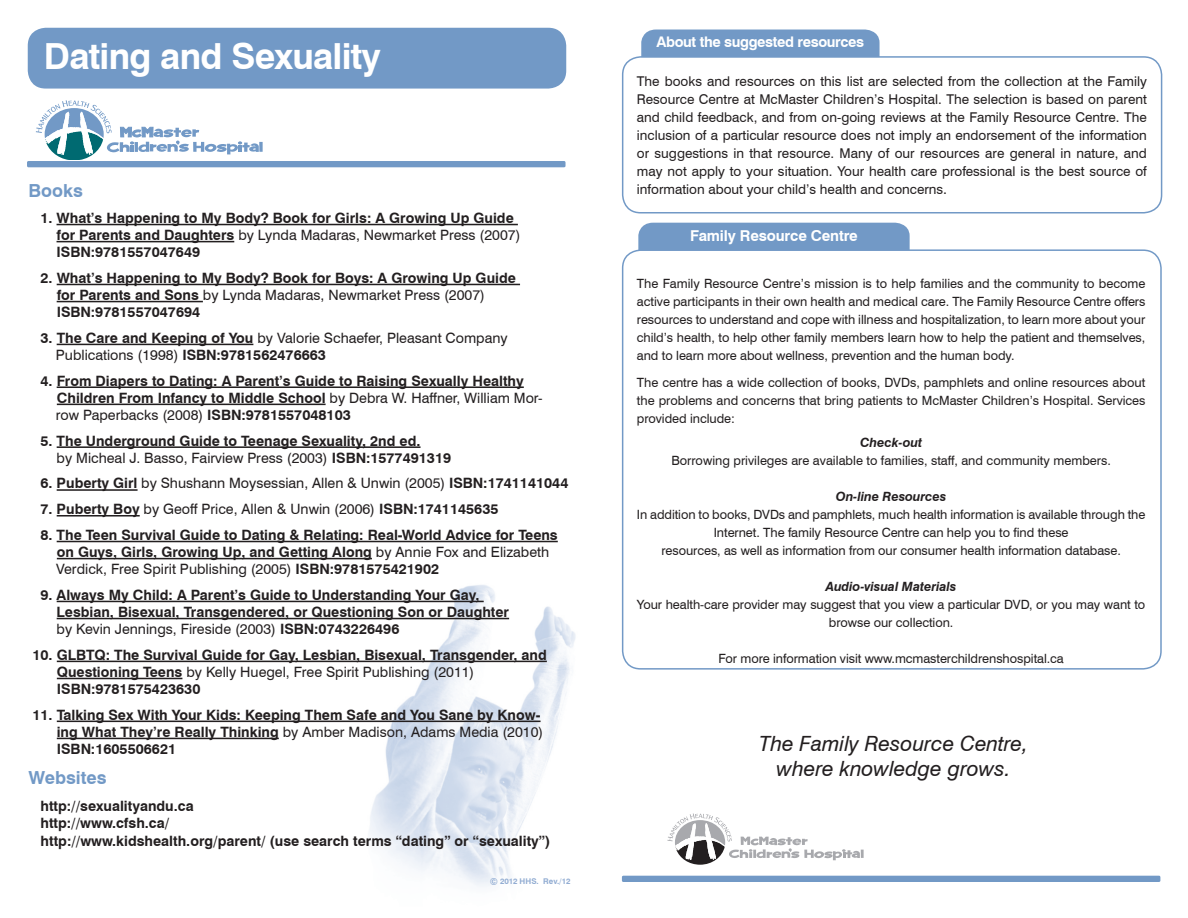
<style>
.page{position:relative;width:1188px;height:918px;background:#fff}
.page>*{position:absolute;margin:0;border:0;box-sizing:border-box;transform-origin:0 0}
.t1{font:700 36px "Swiss 721 BT";letter-spacing:-.02em;color:#fff}
.t2{font:italic 21px/25.2px "Swiss 721 BT";color:#231f20;text-align:center}
.t3{font:700 18px "Swiss 721 BT";color:#7299c6}
.t4{font:700 15px "Swiss 721 BT";letter-spacing:-.01em;color:#fff}
.t5{font:700 14.7px "Swiss 721 BT";letter-spacing:-.025em;color:#fff}
.t6{font:700 14.25px/17.1px "Swiss 721 BT";color:#231f20}
.t7{font:14.25px/17.1px "Swiss 721 BT";color:#231f20}
.t8{font:13.5px/18px "Swiss 721 BT";color:#231f20;text-align:justify}
.t9{font:12.75px/18px "Swiss 721 BT";letter-spacing:-.005em;color:#231f20;text-align:justify}
.t10{font:italic 700 12.75px "Swiss 721 BT";letter-spacing:-.005em;color:#231f20}
.t11{font:700 7.8px "Swiss 721 BT";color:#91acd2}
.s1{font-weight:400}
.s2{font-weight:700}
.s3{font-size:9.75px}
.s4{font-size:14.25px}
</style>
<div class="page">
<img style="left:363px;top:585px;width:213px;height:302px">
<div style="left:28px;top:28px;width:538px;height:61px;background:#7299c6;border-radius:18px"></div>
<svg style="left:259px;top:142px;width:4px;height:10px"></svg>
<svg style="left:36px;top:100px;width:223px;height:59px"></svg>
<svg style="left:667px;top:813px;width:197px;height:52px"></svg>
<div style="left:622px;top:876px;width:538px;height:6px;background:#7299c6"></div>
<div style="left:641px;top:30px;width:239px;height:26px;background:#7299c6"></div>
<div style="left:622px;top:56px;width:540px;height:158px;border:2px solid #7299c6;border-radius:18px"></div>
<div style="left:622px;top:249px;width:540px;height:421px;border:2px solid #7299c6;border-radius:18px"></div>
<div style="left:638px;top:223px;width:272px;height:27px;background:#7299c6"></div>
<div style="left:27px;top:161px;width:539px;height:6px;background:#7299c6"></div>
<hr style="left:57px;top:224px;width:461px;height:1px;background:#231f20">
<hr style="left:57px;top:241px;width:177px;height:1px;background:#231f20">
<hr style="left:57px;top:284px;width:463px;height:1px;background:#231f20">
<hr style="left:57px;top:301px;width:146px;height:1px;background:#231f20">
<hr style="left:57px;top:344px;width:196px;height:1px;background:#231f20">
<hr style="left:57px;top:386px;width:467px;height:2px;background:#231f20">
<hr style="left:57px;top:404px;width:269px;height:1px;background:#231f20">
<hr style="left:57px;top:446px;width:364px;height:2px;background:#231f20">
<hr style="left:57px;top:489px;width:81px;height:2px;background:#231f20">
<hr style="left:57px;top:515px;width:83px;height:2px;background:#231f20">
<hr style="left:57px;top:541px;width:501px;height:1px;background:#231f20">
<hr style="left:57px;top:558px;width:315px;height:1px;background:#231f20">
<hr style="left:57px;top:601px;width:427px;height:1px;background:#231f20">
<hr style="left:57px;top:618px;width:452px;height:1px;background:#231f20">
<hr style="left:57px;top:661px;width:490px;height:1px;background:#231f20">
<hr style="left:57px;top:678px;width:125px;height:1px;background:#231f20">
<hr style="left:57px;top:721px;width:484px;height:1px;background:#231f20">
<hr style="left:57px;top:738px;width:222px;height:1px;background:#231f20">
<h1 class="t1" style="left:44px;top:34px;width:339px">Dating and Sexuality</h1>
<p class="t3" style="left:28px;top:180px;width:56px">Books</p>
<p class="t6" style="left:57px;top:209px;width:465px;text-indent:-16px">1. What’s Happening to My Body? Book for Girls: A Growing Up Guide for Parents and Daughters <span class="s1">by Lynda Madaras, Newmarket Press (2007)<br></span>ISBN:9781557047649</p>
<p class="t6" style="left:57px;top:269px;width:461px;text-indent:-16px">2. What’s Happening to My Body? Book for Boys: A Growing Up Guide for Parents and Sons <span class="s1">by Lynda Madaras, Newmarket Press (2007)<br></span>ISBN:9781557047694</p>
<p class="t7" style="left:56px;top:329px;width:454px;text-indent:-15px"><span class="s2">3. The Care and Keeping of You</span> by Valorie Schaefer, Pleasant Company<br>Publications (1998) <span class="s2">ISBN:9781562476663</span></p>
<p class="t6" style="left:56px;top:372px;width:488px;text-indent:-15px">4. From Diapers to Dating: A Parent’s Guide to Raising Sexually Healthy<br>Children From Infancy to Middle School <span class="s1">by Debra W. Haffner, William Mor&shy;row Paperbacks (2008)</span> ISBN:9781557048103</p>
<p class="t6" style="left:57px;top:432px;width:396px;text-indent:-16px">5. The Underground Guide to Teenage Sexuality, 2nd ed.<br><span class="s1">by Micheal J. Basso, Fairview Press (2003)</span> ISBN:1577491319</p>
<p class="t7" style="left:40px;top:475px;width:530px"><span class="s2">6. Puberty Girl</span> by Shushann Moysessian, Allen &amp; Unwin (2005) <span class="s2">ISBN:1741141044</span></p>
<p class="t7" style="left:40px;top:500px;width:460px"><span class="s2">7. Puberty Boy</span> by Geoff Price, Allen &amp; Unwin (2006) <span class="s2">ISBN:1741145635</span></p>
<p class="t6" style="left:56px;top:526px;width:503px;text-indent:-16px">8. The Teen Survival Guide to Dating &amp; Relating: Real-World Advice for Teens on Guys, Girls, Growing Up, and Getting Along <span class="s1">by Annie Fox and Elizabeth<br>Verdick, Free Spirit Publishing (2005)</span> ISBN:9781575421902</p>
<p class="t6" style="left:57px;top:586px;width:454px;text-indent:-16px">9. Always My Child: A Parent’s Guide to Understanding Your Gay,<br>Lesbian, Bisexual, Transgendered, or Questioning Son or Daughter <span class="s1">by Kevin Jennings, Fireside (2003)</span> ISBN:0743226496</p>
<p class="t6" style="left:57px;top:646px;width:492px;text-indent:-24px">10. GLBTQ: The Survival Guide for Gay, Lesbian, Bisexual, Transgender, and<br>Questioning Teens <span class="s1">by Kelly Huegel, Free Spirit Publishing (2011)<br></span>ISBN:9781575423630</p>
<p class="t6" style="left:57px;top:706px;width:488px;text-indent:-24px">11. Talking Sex With Your Kids: Keeping Them Safe and You Sane by Know&shy;ing What They’re Really Thinking <span class="s1">by Amber Madison, Adams Media (2010)<br></span>ISBN:1605506621</p>
<p class="t3" style="left:28px;top:767px;width:80px">Websites</p>
<p class="t6" style="left:40px;top:797px;width:511px;line-height:17.5px">http://sexualityandu.ca<br>http://www.cfsh.ca/<br>http://www.kidshealth.org/parent/ (use search terms “dating” or “sexuality”)</p>
<p class="t11" style="left:490px;top:877px;width:82px"><span class="s3">©</span> 2012 HHS. Rev./12</p>
<p class="t5" style="left:656px;top:32px;width:209px">About the suggested resources</p>
<p class="t8" style="left:637px;top:72px;width:512px">The books and resources on this list are selected from the collection at the Family Resource Centre at McMaster Children’s Hospital. The selection is based on parent and child feedback, and from on-going reviews at the Family Resource Centre. The inclusion of a particular resource does not imply an endorsement of the information or suggestions in that resource. Many of our resources are general in nature, and may not apply to your situation. Your health care professional is the best source of information about your child’s health and concerns<span class="s4">.</span></p>
<p class="t4" style="left:690px;top:227px;width:169px">Family Resource Centre</p>
<p class="t9" style="left:637px;top:274px;width:510px">The Family Resource Centre’s mission is to help families and the community to become active participants in their own health and medical care. The Family Resource Centre offers resources to understand and cope with illness and hospitalization, to learn more about your child’s health, to help other family members learn how to help the patient and themselves, and to learn more about wellness, prevention and the human body.</p>
<p class="t9" style="left:637px;top:373px;width:510px">The centre has a wide collection of books, DVDs, pamphlets and online resources about the problems and concerns that bring patients to McMaster Children’s Hospital. Services provided include:</p>
<p class="t10" style="left:860px;top:434px;width:64px">Check-out</p>
<p class="t9" style="left:671px;top:451px;width:441px">Borrowing privileges are available to families, staff, and community members.</p>
<p class="t10" style="left:836px;top:488px;width:112px">On-line Resources</p>
<p class="t9" style="left:637px;top:505px;width:510px;text-align:center">In addition to books, DVDs and pamphlets, much health information is available through the<br>Internet. The family Resource Centre can help you to find these<br>resources, as well as information from our consumer health information database.</p>
<p class="t10" style="left:826px;top:578px;width:132px">Audio-visual Materials</p>
<p class="t9" style="left:637px;top:595px;width:510px;text-align:center">Your health-care provider may suggest that you view a particular DVD, or you may want to browse our collection.</p>
<p class="t9" style="left:718px;top:649px;width:347px">For more information visit www.mcmasterchildrenshospital.ca</p>
<h2 class="t2" style="left:759px;top:730px;width:271px">The Family Resource Centre, where knowledge grows.</h2>
</div>
